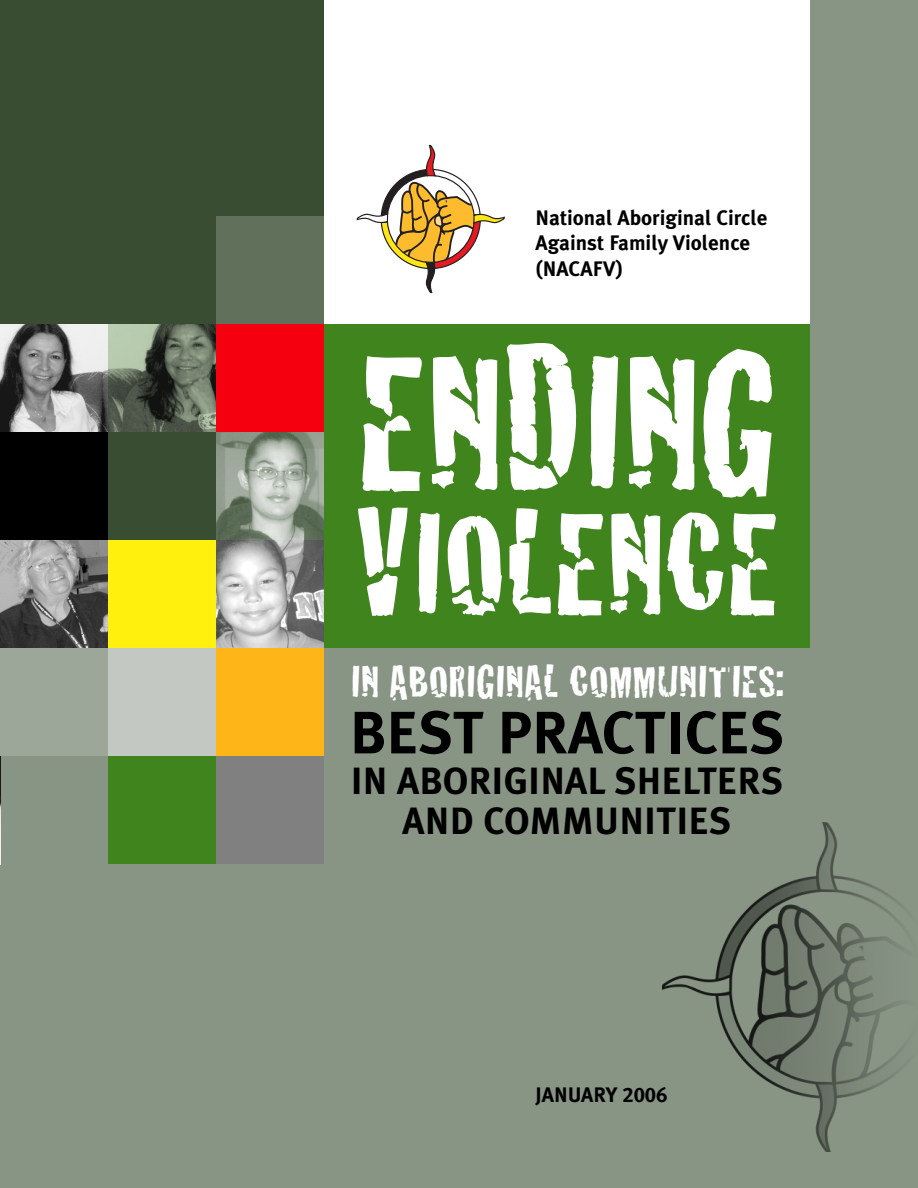
<style>
.page{position:relative;width:918px;height:1188px;background:#889484}
.page>*{position:absolute;margin:0;border:0;box-sizing:border-box;transform-origin:0 0}
.t1{font:198.3px "Crackhouse";color:#fff}
.t2{font:150.45px "Crackhouse";color:#fff}
.t3{font:700 59.7px "CP Meta Plus";color:#000}
.t4{font:46.8px "Crackhouse";letter-spacing:.01em;color:#fff}
.t5{font:700 37.95px/40.5px "CP Meta Plus";letter-spacing:.005em;color:#000;text-align:center}
.t6{font:700 21px/25.2px "CP Meta Plus";color:#000}
</style>
<div class="page">
<img style="left:663px;top:822px;width:237px;height:330px">
<div style="left:0;top:0;width:324px;height:324px;background:#384d32"></div>
<div style="left:0;top:432px;width:108px;height:108px;background:#000"></div>
<div style="left:108px;top:432px;width:108px;height:108px;background:#384d32"></div>
<img style="left:216px;top:432px;width:108px;height:108px">
<div style="left:216px;top:324px;width:108px;height:108px;background:#f5000f"></div>
<img style="left:0;top:324px;width:108px;height:108px">
<svg style="left:108px;top:324px;width:108px;height:108px"></svg>
<div style="left:216px;top:216px;width:108px;height:108px;background:#60705b"></div>
<div style="left:108px;top:648px;width:108px;height:108px;background:#c3c9c2"></div>
<div style="left:216px;top:756px;width:108px;height:108px;background:#808080"></div>
<div style="left:0;top:648px;width:108px;height:108px;background:#9ca699"></div>
<div style="left:108px;top:756px;width:108px;height:108px;background:#3f841d"></div>
<div style="left:216px;top:648px;width:108px;height:108px;background:#feb518"></div>
<div style="left:108px;top:540px;width:108px;height:108px;background:#fff00d"></div>
<svg style="left:216px;top:540px;width:108px;height:108px;background:#afafaf"></svg>
<div style="left:324px;top:324px;width:486px;height:324px;background:#3f841d"></div>
<div style="left:324px;top:0;width:486px;height:324px;background:#fff"></div>
<svg style="left:357px;top:146px;width:148px;height:147px"></svg>
<img style="left:0;top:540px;width:108px;height:108px">
<hr style="left:0;top:648px;width:1px;height:108px;background:#000">
<img style="left:0;top:756px;width:1px;height:108px">
<hr style="left:0;top:432px;width:1px;height:108px;background:#9ca699">
<p class="t6" style="left:536px;top:205px;width:234px">National Aboriginal Circle<br>Against Family Violence (NACAFV)</p>
<h1 class="t1" style="left:358px;top:357px;width:420px">ENDING</h1>
<h2 class="t2" style="left:354px;top:513px;width:427px">VIOLENCE</h2>
<h3 class="t4" style="left:350px;top:665px;width:435px">IN ABORIGINAL COMMUNITIES:</h3>
<h3 class="t3" style="left:350px;top:698px;width:436px">BEST PRACTICES</h3>
<h3 class="t5" style="left:351px;top:761px;width:434px">IN ABORIGINAL SHELTERS<br>AND COMMUNITIES</h3>
<p class="t6" style="left:535px;top:1082px;width:133px">JANUARY 2006</p>
</div>
